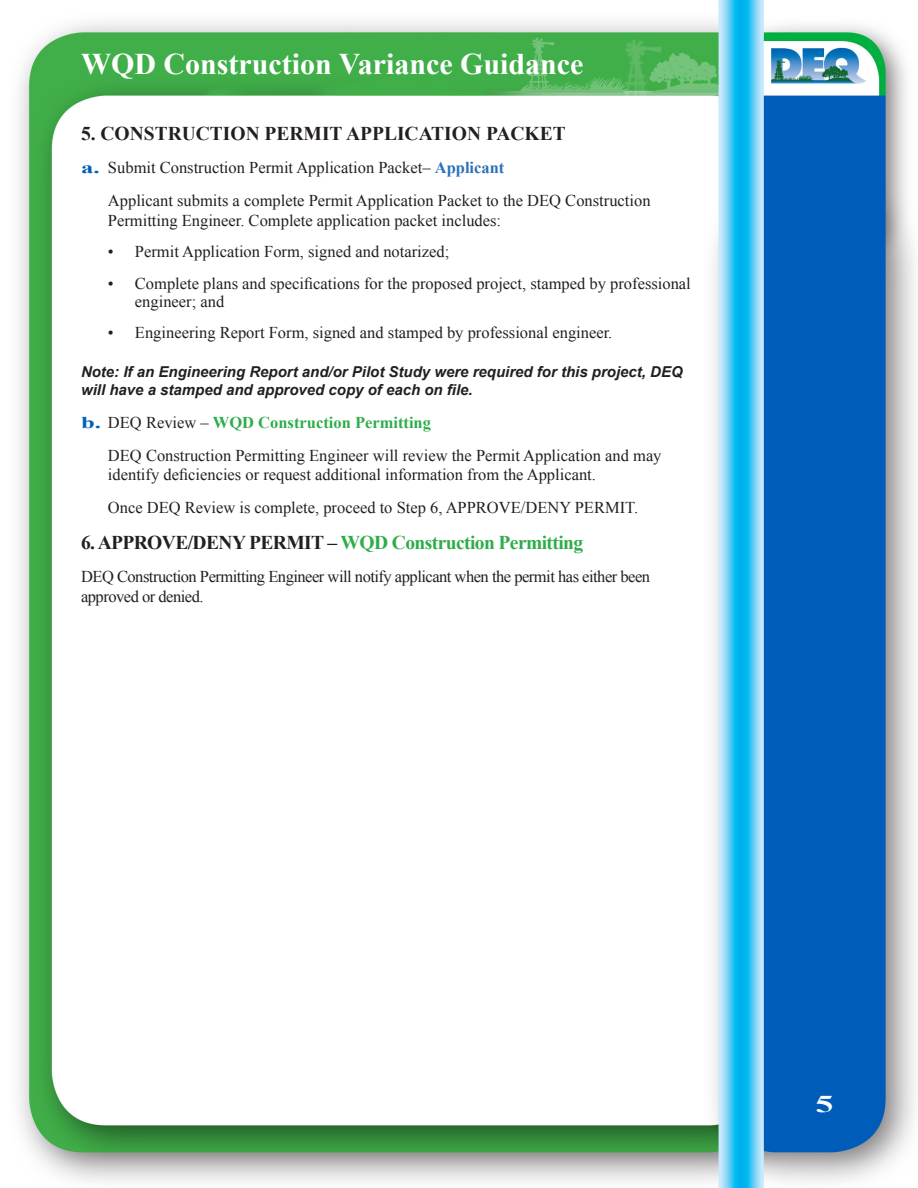
<style>
.page{position:relative;width:918px;height:1188px;background:#fff}
.page>*{position:absolute;margin:0;border:0;box-sizing:border-box;transform-origin:0 0}
.t1{font:700 30px "Times New Roman";color:#fff}
.t2{font:700 24px "Times New Roman";color:#fff;scale:1.5 1}
.t3{font:700 19.5px "Times New Roman";letter-spacing:-.03em;color:#2dad4a}
.t4{font:700 19.5px "Times New Roman";color:#231f20}
.t5{font:16.5px/33px "Times New Roman";color:#231f20}
.t6{font:16.5px/19.5px "Times New Roman";letter-spacing:-.03em;color:#231f20}
.t7{font:italic 700 15px/18px "Arial";color:#231f20}
.s1{font-weight:700;color:#005fb9}
.s2{font-weight:700;color:#2b70b8}
.s3{font-weight:700;color:#2dad4a}
.s4{color:#231f20}
</style>
<div class="page">
<img style="left:18px;top:0;width:898px;height:1188px">
<h1 class="t1" style="left:81px;top:43px;width:504px">WQD Construction Variance Guidance</h1>
<p class="t4" style="left:81px;top:120px;width:486px">5. CONSTRUCTION PERMIT APPLICATION PACKET</p>
<p class="t5" style="left:108px;top:151px;width:544px;text-indent:-27px"><span class="s1">a.</span> Submit Construction Permit Application Packet– <span class="s2">Applicant<br></span>Applicant submits a complete Permit Application Packet to the DEQ Construction</p>
<p class="t5" style="left:108px;top:204px;width:395px">Permitting Engineer. Complete application packet includes:</p>
<p class="t5" style="left:108px;top:235px;width:343px">• Permit Application Form, signed and notarized;</p>
<p class="t5" style="left:135px;top:274px;width:557px;line-height:18px;text-indent:-27px">• Complete plans and specifications for the proposed project, stamped by professional engineer; and</p>
<p class="t5" style="left:108px;top:316px;width:506px">• Engineering Report Form, signed and stamped by professional engineer.</p>
<p class="t7" style="left:81px;top:363px;width:603px">Note: If an Engineering Report and/or Pilot Study were required for this project, DEQ will have a stamped and approved copy of each on file.</p>
<p class="t5" style="left:108px;top:405px;width:555px;text-indent:-27px"><span class="s1">b.</span> DEQ Review – <span class="s3">WQD Construction Permitting<br></span>DEQ Construction Permitting Engineer will review the Permit Application and may</p>
<p class="t5" style="left:108px;top:458px;width:532px">identify deficiencies or request additional information from the Applicant.<br>Once DEQ Review is complete, proceed to Step 6, APPROVE/DENY PERMIT.</p>
<p class="t3" style="left:81px;top:529px;width:504px"><span class="s4">6. APPROVE/DENY PERMIT –</span> WQD Construction Permitting</p>
<p class="t6" style="left:81px;top:567px;width:571px">DEQ Construction Permitting Engineer will notify applicant when the permit has either been approved or denied.</p>
<h2 class="t2" style="left:816px;top:1087px;width:13px">5</h2>
</div>
